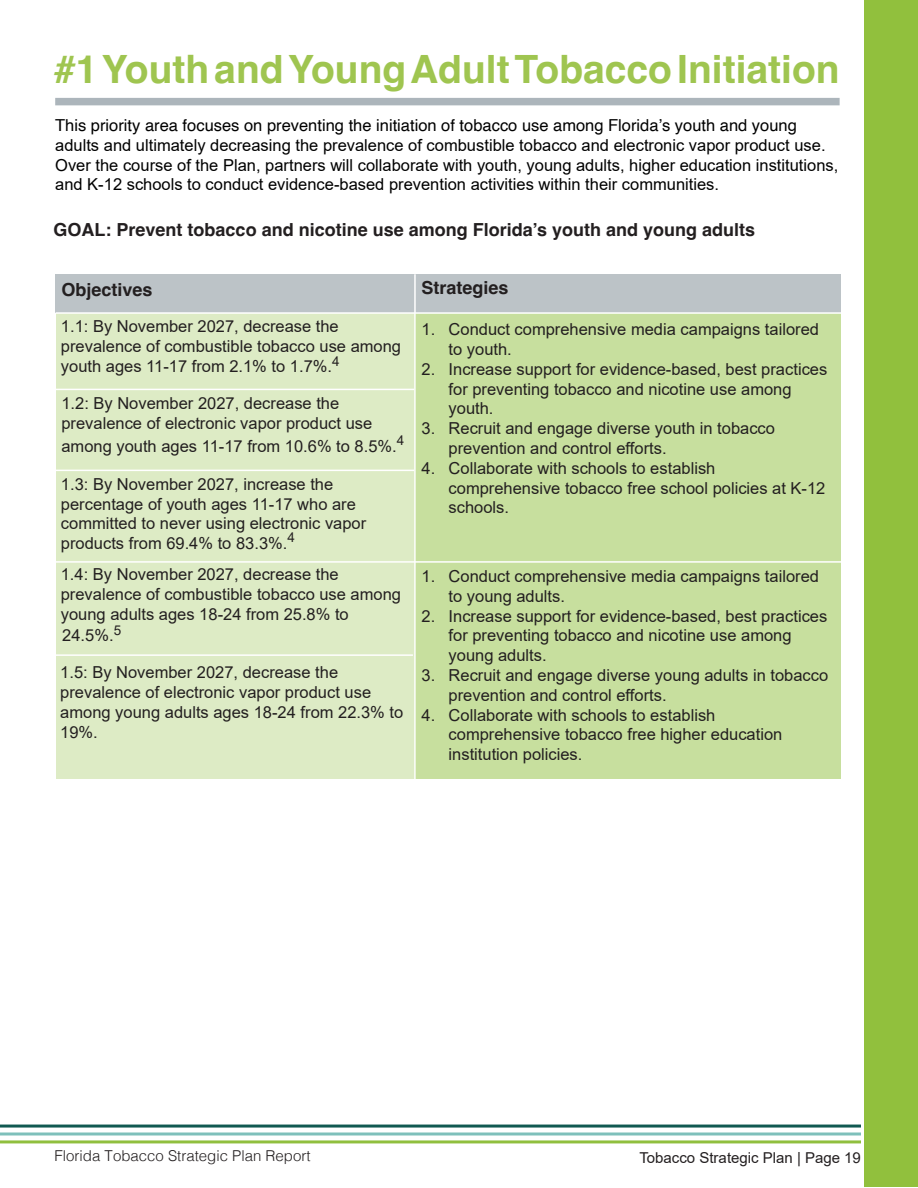
<style>
.page{position:relative;width:918px;height:1188px;background:#fff}
.page>*{position:absolute;margin:0;border:0;box-sizing:border-box;transform-origin:0 0}
.t1{font:700 39px "Helvetica";color:#9fc550}
.t2{font:700 18px "Helvetica";color:#231f20}
.t3{font:16.5px/19.8px "Arial";color:#231f20}
.t4{font:16.5px/19.8px "Arial";color:#000}
.t5{font:16.5px "Helvetica";color:#000}
.t6{font:300 15px "Helvetica";color:#231f20}
.t7{font:15px "Arial";color:#231f20}
.t8{font:13.5px "Arial";color:#231f20}
.s1{font-style:inherit}
</style>
<div class="page">
<div style="left:864px;top:0;width:54px;height:1186px;background:#91c03d"></div>
<div style="left:55px;top:98px;width:785px;height:7px;background:#acb5bb"></div>
<div style="left:56px;top:274px;width:785px;height:39px;background:#bcc3c7"></div>
<div style="left:56px;top:313px;width:360px;height:465px;background:#ddebc5"></div>
<div style="left:416px;top:313px;width:425px;height:465px;background:#c7df9e"></div>
<hr style="left:56px;top:312px;width:785px;height:2px;background:#fff">
<hr style="left:414px;top:274px;width:2px;height:515px;background:#fff">
<hr style="left:56px;top:561px;width:791px;height:2px;background:#fff">
<hr style="left:56px;top:389px;width:358px;height:1px;background:#fff">
<hr style="left:54px;top:470px;width:360px;height:1px;background:#fff">
<hr style="left:0;top:1125px;width:861px;height:3px;background:#115951">
<svg style="left:0;top:1132px;width:861px;height:4px;background:#9ecfcb"></svg>
<hr style="left:0;top:1140px;width:861px;height:3px;background:#90bf3e">
<hr style="left:52px;top:654px;width:361px;height:2px;background:#fff">
<h1 class="t1" style="left:54px;top:46px;width:787px">#1 Youth and Young Adult Tobacco Initiation</h1>
<p class="t5" style="left:55px;top:112px;width:743px">This priority area focuses on preventing the initiation of tobacco use among Florida’s youth and young</p>
<p class="t4" style="left:55px;top:135px;width:785px">adults and ultimately decreasing the prevalence of combustible tobacco and electronic vapor product use.<br>Over the course of the Plan, partners will collaborate with youth, young adults, higher education institutions, and K-12 schools to conduct evidence-based prevention activities within their communities.</p>
<p class="t2" style="left:54px;top:219px;width:703px">GOAL: Prevent tobacco and nicotine use among Florida’s youth and young adults</p>
<p class="t2" style="left:62px;top:279px;width:93px">Objectives</p>
<p class="t2" style="left:422px;top:277px;width:89px">Strategies</p>
<p class="t3" style="left:61px;top:316px;width:342px">1.1: By November 2027, decrease the prevalence of combustible tobacco use among youth ages 11-17 from 2.1% to 1.7%.<sup>4</sup></p>
<p class="t3" style="left:61px;top:393px;width:312px">1.2: By November 2027, decrease the prevalence of electronic vapor product use</p>
<p class="t3" style="left:61px;top:437px;width:337px">among youth ages 11-17 from 10.6% to 8.5%.</p>
<p class="t3" style="left:449px;top:319px;width:372px;text-indent:-27px">1. Conduct comprehensive media campaigns tailored to youth.</p>
<p class="t3" style="left:449px;top:359px;width:380px;text-indent:-27px">2. Increase support for evidence-based, best practices for preventing tobacco and nicotine use among youth.</p>
<p class="t3" style="left:449px;top:418px;width:328px;text-indent:-27px">3. Recruit and engage diverse youth in tobacco prevention and control efforts.</p>
<p class="t3" style="left:449px;top:458px;width:378px;text-indent:-27px">4. Collaborate with schools to establish comprehensive tobacco free school policies at K-12 schools.</p>
<p class="t8" style="left:397px;top:431px;width:9px">4</p>
<p class="t3" style="left:61px;top:474px;width:307px">1.3: By November 2027, increase the percentage of youth ages 11-17 who are committed to never using electronic vapor products from 69.4% to 83.3%.</p>
<p class="t8" style="left:287px;top:528px;width:9px">4</p>
<p class="t3" style="left:61px;top:564px;width:342px">1.4: By November 2027, decrease the prevalence of combustible tobacco use among young adults ages 18-24 from 25.8% to</p>
<p class="t3" style="left:62px;top:625px;width:60px">24.5%.<sup>5</sup></p>
<p class="t3" style="left:449px;top:566px;width:372px;text-indent:-27px">1. Conduct comprehensive media campaigns tailored to young adults.</p>
<p class="t3" style="left:449px;top:606px;width:380px;text-indent:-27px">2. Increase support for evidence-based, best practices for preventing tobacco and nicotine use among young adults.</p>
<p class="t3" style="left:449px;top:665px;width:381px;text-indent:-27px">3. Recruit and engage diverse young adults in tobacco prevention and control efforts.</p>
<p class="t3" style="left:449px;top:705px;width:335px;text-indent:-27px">4. Collaborate with schools to establish comprehensive tobacco free higher education institution policies.</p>
<p class="t3" style="left:60px;top:662px;width:345px">1.<span class="s1">5</span>: By November 2027, decrease the prevalence of <span class="s1">electronic vapor product</span> use among young adults ages 18-24 from 2<span class="s1">2.3</span>% to<br><span class="s1">19%.</span></p>
<p class="t6" style="left:55px;top:1143px;width:257px">Florida Tobacco Strategic Plan Report</p>
<p class="t7" style="left:639px;top:1147px;width:223px">Tobacco Strategic Plan | Page 19</p>
</div>
